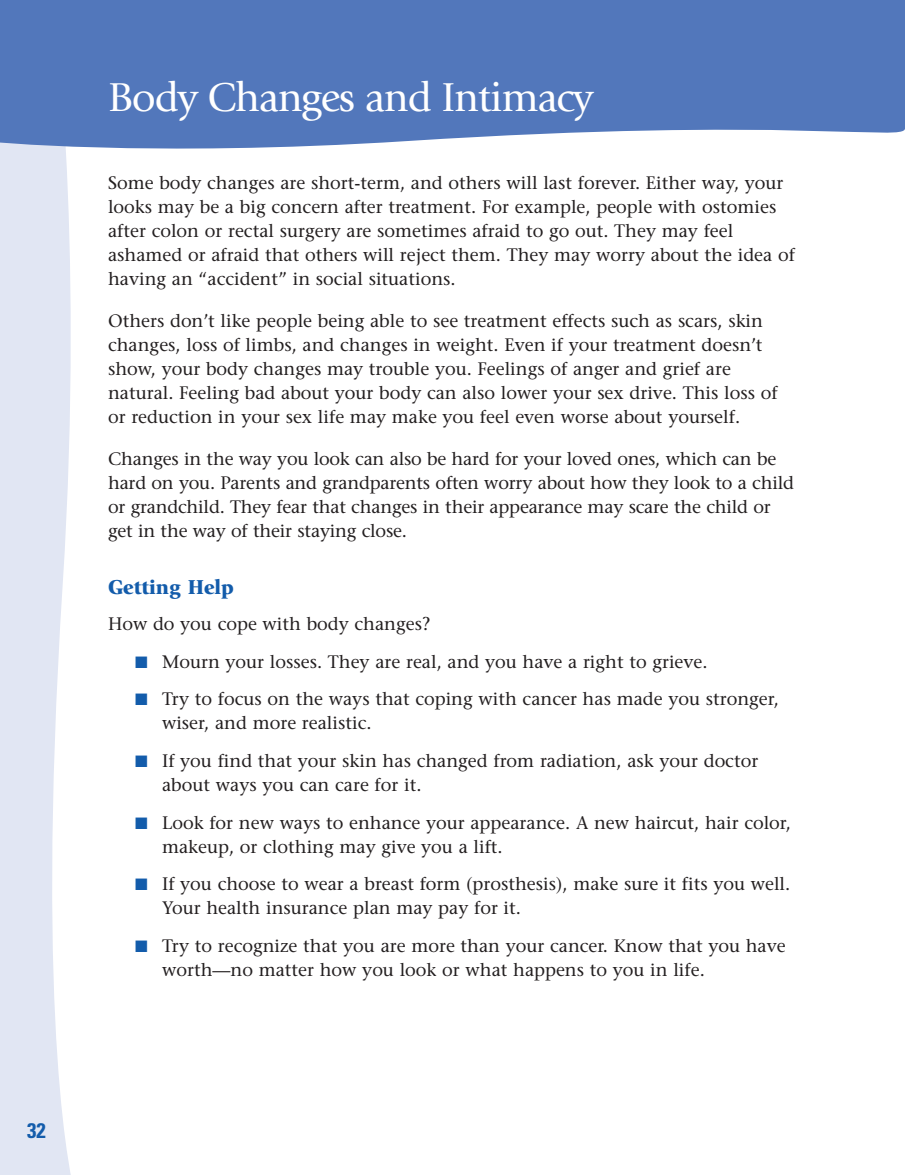
<style>
.page{position:relative;width:905px;height:1175px;background:#fff}
.page>*{position:absolute;margin:0;border:0;box-sizing:border-box;transform-origin:0 0}
.t1{font:42px "Giovanni";letter-spacing:-.03em;color:#fff}
.t2{font:900 21px "Giovanni";color:#135cab}
.t3{font:700 condensed 21px "Univers";color:#135cab}
.t4{font:18px/24px "Stone Serif";color:#231f20}
.s1{color:#135cab}
</style>
<div class="page">
<svg style="left:0;top:158px;width:71px;height:1016px;background:#e4e9f4"></svg>
<svg style="left:0;top:0;width:904px;height:158px;background:#6687c3"></svg>
<p class="t3" style="left:27px;top:1122px;width:20px">32</p>
<h1 class="t1" style="left:108px;top:81px;width:487px">Body Changes and Intimacy</h1>
<p class="t4" style="left:108px;top:173px;width:688px">Some body changes are short-term, and others will last forever. Either way, your looks may be a big concern after treatment. For example, people with ostomies after colon or rectal surgery are sometimes afraid to go out. They may feel ashamed or afraid that others will reject them. They may worry about the idea of having an “accident” in social situations.</p>
<p class="t4" style="left:108px;top:311px;width:671px">Others don’t like people being able to see treatment effects such as scars, skin changes, loss of limbs, and changes in weight. Even if your treatment doesn’t show, your body changes may trouble you. Feelings of anger and grief are natural. Feeling bad about your body can also lower your sex drive. This loss of or reduction in your sex life may make you feel even worse about yourself.</p>
<p class="t4" style="left:108px;top:449px;width:687px">Changes in the way you look can also be hard for your loved ones, which can be hard on you. Parents and grandparents often worry about how they look to a child or grandchild. They fear that changes in their appearance may scare the child or get in the way of their staying close.</p>
<p class="t2" style="left:108px;top:579px;width:127px">Getting Help</p>
<p class="t4" style="left:108px;top:614px;width:324px">How do you cope with body changes?</p>
<p class="t4" style="left:135px;top:651px;width:574px"><span class="s1">■</span> Mourn your losses. They are real, and you have a right to grieve.</p>
<p class="t4" style="left:162px;top:689px;width:618px;text-indent:-27px"><span class="s1">■</span> Try to focus on the ways that coping with cancer has made you stronger, wiser, and more realistic.</p>
<p class="t4" style="left:162px;top:750px;width:597px;text-indent:-27px"><span class="s1">■</span> If you find that your skin has changed from radiation, ask your doctor about ways you can care for it.</p>
<p class="t4" style="left:162px;top:812px;width:630px;text-indent:-27px"><span class="s1">■</span> Look for new ways to enhance your appearance. A new haircut, hair color, makeup, or clothing may give you a lift.</p>
<p class="t4" style="left:162px;top:873px;width:629px;text-indent:-27px"><span class="s1">■</span> If you choose to wear a breast form (prosthesis), make sure it fits you well.<br>Your health insurance plan may pay for it.</p>
<p class="t4" style="left:162px;top:935px;width:625px;text-indent:-27px"><span class="s1">■</span> Try to recognize that you are more than your cancer. Know that you have worth—no matter how you look or what happens to you in life.</p>
</div>
